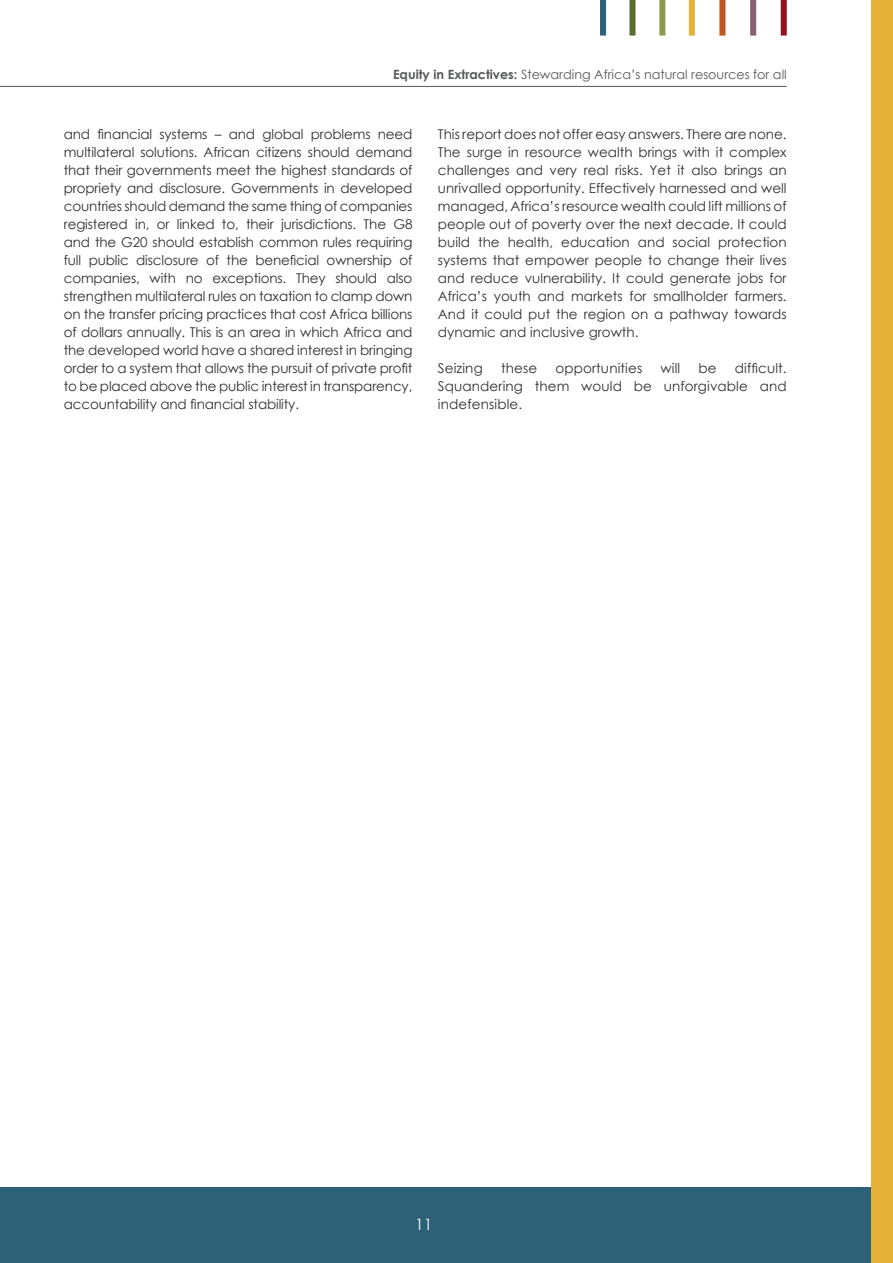
<style>
.page{position:relative;width:893px;height:1263px;background:#fff}
.page>*{position:absolute;margin:0;border:0;box-sizing:border-box;transform-origin:0 0}
.t1{font:15.75px "Century Gothic";color:#fff}
.t2{font:13.5px/18px "Century Gothic";color:#312f30;text-align:justify}
.t3{font:12.75px "Century Gothic";color:#57585a}
.s1{font-weight:700}
</style>
<div class="page">
<div style="left:0;top:1188px;width:893px;height:75px;background:#2d6178"></div>
<div style="left:871px;top:0;width:22px;height:1263px;background:#e5b139"></div>
<div style="left:600px;top:0;width:6px;height:36px;background:#2d6178"></div>
<div style="left:659px;top:0;width:6px;height:36px;background:#8c9a4a"></div>
<div style="left:629px;top:0;width:6px;height:36px;background:#5a6c31"></div>
<div style="left:689px;top:0;width:6px;height:36px;background:#e5b139"></div>
<div style="left:719px;top:0;width:6px;height:36px;background:#bd5722"></div>
<div style="left:750px;top:0;width:6px;height:36px;background:#856271"></div>
<div style="left:781px;top:0;width:6px;height:36px;background:#97111e"></div>
<hr style="left:0;top:86px;width:787px;height:1px;background:#57585a">
<p class="t3" style="left:393px;top:65px;width:395px"><span class="s1">Equity in Extractives:</span> Stewarding Africa’s natural resources for all</p>
<p class="t2" style="left:64px;top:125px;width:350px">and financial systems – and global problems need multilateral solutions. African citizens should demand that their governments meet the highest standards of propriety and disclosure. Governments in developed countries should demand the same thing of companies registered in, or linked to, their jurisdictions. The G8 and the G20 should establish common rules requiring full public disclosure of the beneficial ownership of companies, with no exceptions. They should also strengthen multilateral rules on taxation to clamp down on the transfer pricing practices that cost Africa billions of dollars annually. This is an area in which Africa and the developed world have a shared interest in bringing order to a system that allows the pursuit of private profit to be placed above the public interest in transparency, accountability and financial stability.</p>
<p class="t2" style="left:438px;top:125px;width:350px">This report does not offer easy answers. There are none.<br>The surge in resource wealth brings with it complex challenges and very real risks. Yet it also brings an unrivalled opportunity. Effectively harnessed and well managed, Africa’s resource wealth could lift millions of people out of poverty over the next decade. It could build the health, education and social protection systems that empower people to change their lives and reduce vulnerability. It could generate jobs for Africa’s youth and markets for smallholder farmers.<br>And it could put the region on a pathway towards dynamic and inclusive growth.</p>
<p class="t2" style="left:438px;top:359px;width:46px">Seizing</p>
<p class="t2" style="left:501px;top:359px;width:38px">these</p>
<p class="t2" style="left:555px;top:359px;width:88px">opportunities</p>
<p class="t2" style="left:660px;top:359px;width:21px">will</p>
<p class="t2" style="left:698px;top:359px;width:20px">be</p>
<p class="t2" style="left:438px;top:359px;width:350px;text-indent:297px">difficult.<br>Squandering them would be unforgivable and indefensible.</p>
<p class="t1" style="left:415px;top:1213px;width:19px">11</p>
</div>
